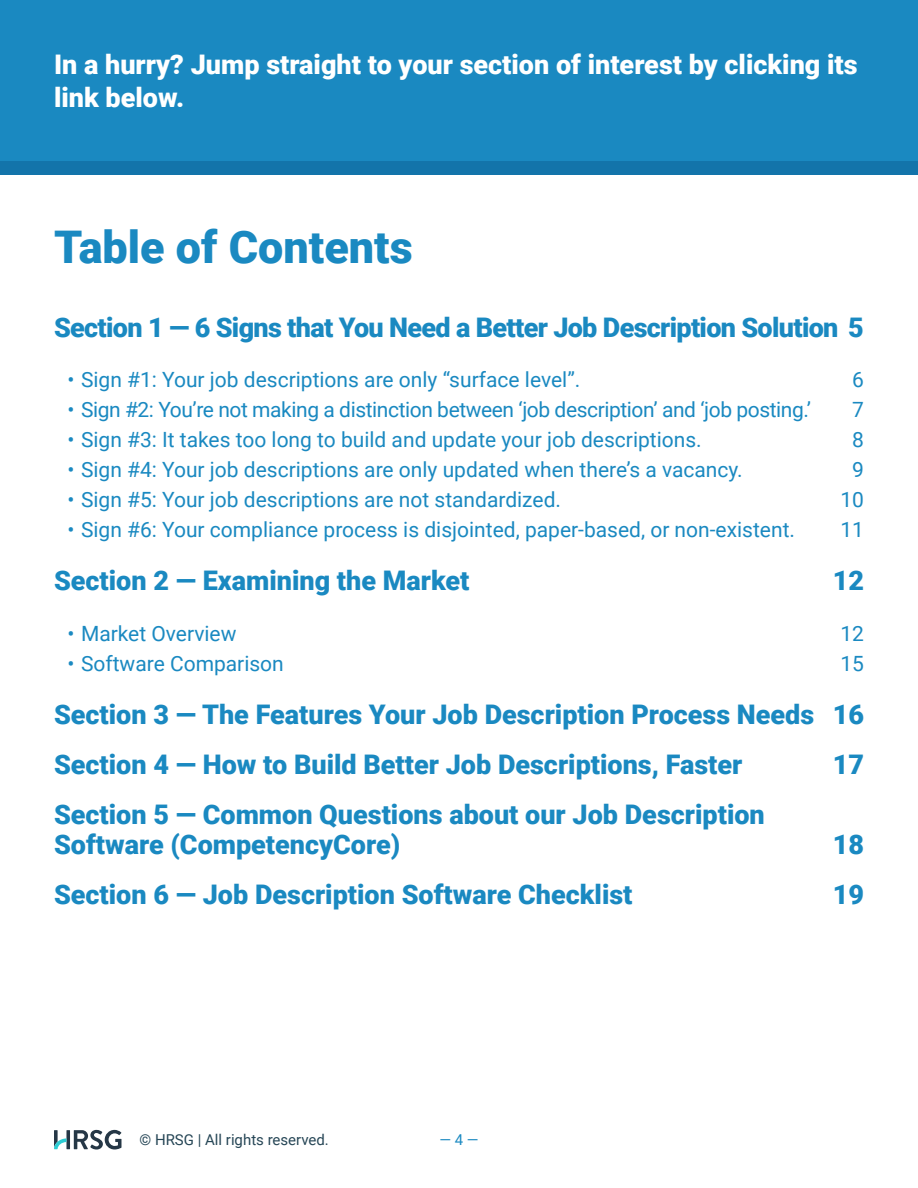
<style>
.page{position:relative;width:918px;height:1188px;background:#fff}
.page>*{position:absolute;margin:0;border:0;box-sizing:border-box;transform-origin:0 0}
.t1{font:900 45px "Roboto";color:#1a89c1}
.t2{font:900 27px/50.2px "Roboto";color:#1a89c1}
.t3{font:900 27px/33px "Roboto";color:#fff}
.t4{font:900 27px "Roboto";letter-spacing:-.025em;color:#1a89c1}
.t5{font:21px "Roboto";color:#1a89c1}
.t6{font:21px "Roboto";letter-spacing:-.02em;color:#1a89c1}
.t7{font:15px "Roboto";color:#264656}
.t8{font:15px "Roboto";color:#1a89c1}
</style>
<div class="page">
<svg style="left:74px;top:1130px;width:47px;height:20px"></svg>
<svg style="left:66px;top:1130px;width:4px;height:19px"></svg>
<svg style="left:54px;top:1130px;width:12px;height:19px"></svg>
<div style="left:0;top:0;width:918px;height:168px;background:#1a89c1"></div>
<div style="left:0;top:161px;width:918px;height:14px;background:#1374aa"></div>
<p class="t3" style="left:54px;top:47px;width:805px">In a hurry? Jump straight to your section of interest by clicking its link below.</p>
<h1 class="t1" style="left:54px;top:215px;width:360px">Table of Contents</h1>
<p class="t4" style="left:54px;top:308px;width:811px">Section 1 — 6 Signs that You Need a Better Job Description Solution 5</p>
<p class="t5" style="left:68px;top:365px;width:514px">• Sign #1: Your job descriptions are only “surface level”.</p>
<p class="t5" style="left:852px;top:365px;width:13px">6</p>
<p class="t6" style="left:68px;top:395px;width:745px">• Sign #2: You’re not making a distinction between ‘job description’ and ‘job posting.’</p>
<p class="t5" style="left:852px;top:395px;width:13px">7</p>
<p class="t5" style="left:68px;top:425px;width:636px">• Sign #3: It takes too long to build and update your job descriptions.</p>
<p class="t5" style="left:852px;top:425px;width:13px">8</p>
<p class="t5" style="left:68px;top:455px;width:677px">• Sign #4: Your job descriptions are only updated when there’s a vacancy.</p>
<p class="t5" style="left:852px;top:455px;width:13px">9</p>
<p class="t5" style="left:68px;top:485px;width:495px">• Sign #5: Your job descriptions are not standardized.</p>
<p class="t5" style="left:840px;top:485px;width:25px">10</p>
<p class="t5" style="left:68px;top:515px;width:729px">• Sign #6: Your compliance process is disjointed, paper-based, or non-existent.</p>
<p class="t5" style="left:840px;top:515px;width:25px">11</p>
<p class="t2" style="left:54px;top:555px;width:417px">Section 2 — Examining the Market</p>
<p class="t2" style="left:833px;top:555px;width:33px">12</p>
<p class="t5" style="left:68px;top:618px;width:171px">• Market Overview</p>
<p class="t5" style="left:840px;top:618px;width:25px">12</p>
<p class="t5" style="left:68px;top:648px;width:218px">• Software Comparison</p>
<p class="t5" style="left:840px;top:648px;width:25px">15</p>
<p class="t2" style="left:54px;top:688px;width:811px">Section 3 — The Features Your Job Description Process Needs 16<br>Section 4 — How to Build Better Job Descriptions, Faster</p>
<p class="t2" style="left:833px;top:738px;width:33px">17</p>
<p class="t2" style="left:54px;top:799px;width:712px;line-height:30px">Section 5 — Common Questions about our Job Description<br>Software (CompetencyCore)</p>
<p class="t2" style="left:833px;top:819px;width:33px">18</p>
<p class="t2" style="left:54px;top:869px;width:580px">Section 6 — Job Description Software Checklist</p>
<p class="t2" style="left:833px;top:869px;width:33px">19</p>
<p class="t7" style="left:140px;top:1129px;width:191px">© HRSG | All rights reserved.</p>
<p class="t8" style="left:439px;top:1129px;width:41px">— 4 —</p>
</div>
